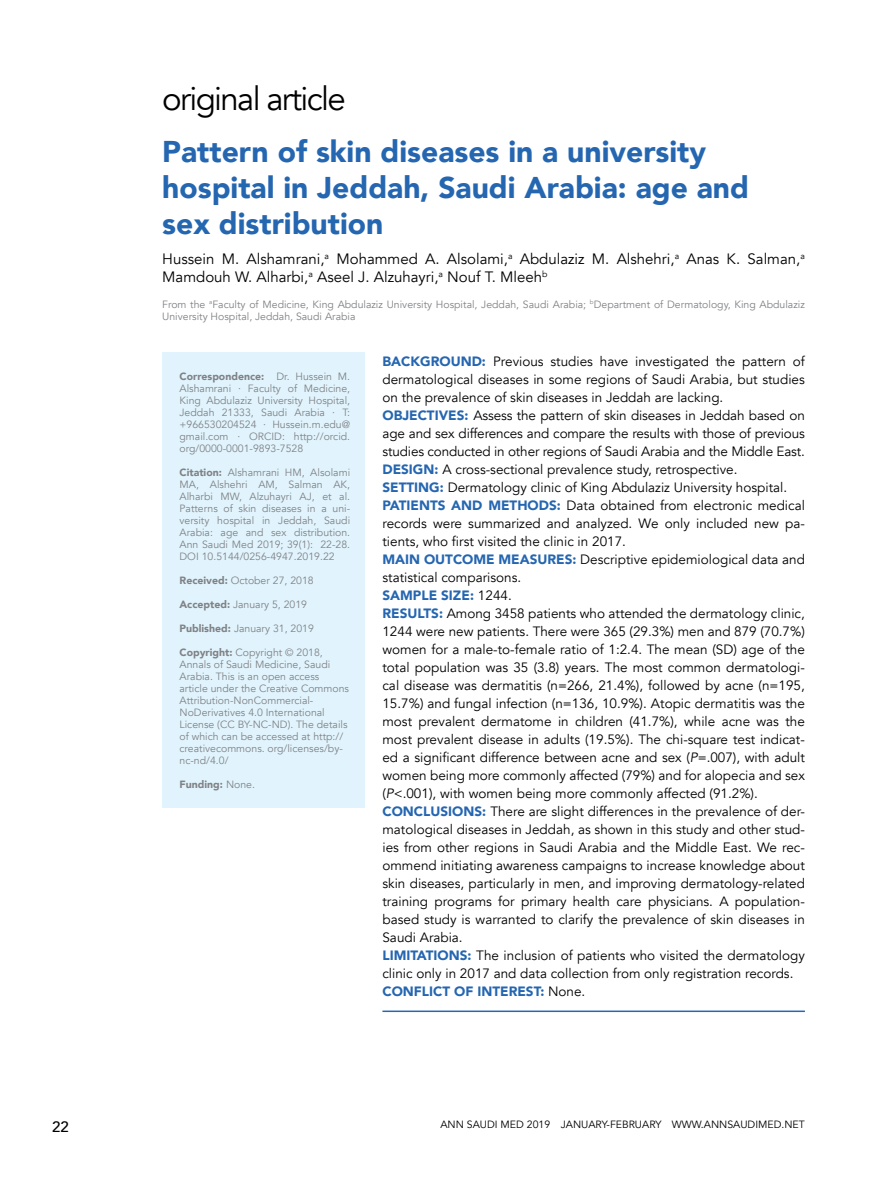
<style>
.page{position:relative;width:893px;height:1191px;background:#fff}
.page>*{position:absolute;margin:0;border:0;box-sizing:border-box;transform-origin:0 0}
.t1{font:33px "Avenir";letter-spacing:-.05em;color:#000}
.t2{font:900 30px/36px "Avenir";color:#2566b1}
.t3{font:15px/18px "Avenir";color:#000}
.t4{font:500 15px "Avenir";color:#000}
.t5{font:13.5px/18px "Avenir";color:#000}
.t6{font:10.5px/12px "Avenir";color:#808285;text-align:justify}
.t7{font:10.5px "Avenir";color:#000}
.t8{font:900 10.5px "Avenir";color:#808285}
.s1{font-weight:900;color:#2566b1}
.s2{font-style:italic}
.s3{font-weight:900}
.s4{font-weight:400}
</style>
<div class="page">
<div style="left:162px;top:352px;width:202px;height:455px;background:#e1f4fd"></div>
<hr style="left:382px;top:1010px;width:423px;height:2px;background:#2566b1">
<h1 class="t1" style="left:162px;top:78px;width:185px">original article</h1>
<h2 class="t2" style="left:162px;top:133px;width:588px">Pattern of skin diseases in a university hospital in Jeddah, Saudi Arabia: age and sex distribution</h2>
<p class="t3" style="left:162px;top:250px;width:644px">Hussein M. Alshamrani,<sup>a</sup> Mohammed A. Alsolami,<sup>a</sup> Abdulaziz M. Alshehri,<sup>a</sup> Anas K. Salman,<sup>a<br></sup>Mamdouh W. Alharbi,<sup>a</sup> Aseel J. Alzuhayri,<sup>a</sup> Nouf T. Mleeh<sup>b</sup></p>
<p class="t6" style="left:162px;top:298px;width:644px">From the <sup>a</sup>Faculty of Medicine, King Abdulaziz University Hospital, Jeddah, Saudi Arabia; <sup>b</sup>Department of Dermatology, King Abdulaziz<br>University Hospital, Jeddah, Saudi Arabia</p>
<p class="t5" style="left:382px;top:353px;width:424px"><span class="s1">BACKGROUND:</span> Previous studies have investigated the pattern of dermatological diseases in some regions of Saudi Arabia, but studies on the prevalence of skin diseases in Jeddah are lacking.<br><span class="s1">OBJECTIVES:</span> Assess the pattern of skin diseases in Jeddah based on age and sex differences and compare the results with those of previous studies conducted in other regions of Saudi Arabia and the Middle East.<br><span class="s1">DESIGN:</span> A cross-sectional prevalence study, retrospective.<br><span class="s1">SETTING:</span> Dermatology clinic of King Abdulaziz University hospital.<br><span class="s1">PATIENTS AND METHODS:</span> Data obtained from electronic medical records were summarized and analyzed. We only included new pa&shy;tients, who first visited the clinic in 2017.<br><span class="s1">MAIN OUTCOME MEASURES:</span> Descriptive epidemiological data and statistical comparisons.<br><span class="s1">SAMPLE SIZE:</span> 1244.<br><span class="s1">RESULTS:</span> Among 3458 patients who attended the dermatology clinic, 1244 were new patients. There were 365 (29.3%) men and 879 (70.7%) women for a male-to-female ratio of 1:2.4. The mean (SD) age of the total population was 35 (3.8) years. The most common dermatologi&shy;cal disease was dermatitis (n=266, 21.4%), followed by acne (n=195, 15.7%) and fungal infection (n=136, 10.9%). Atopic dermatitis was the most prevalent dermatome in children (41.7%), while acne was the most prevalent disease in adults (19.5%). The chi-square test indicat&shy;ed a significant difference between acne and sex (<span class="s2">P</span>=.007), with adult women being more commonly affected (79%) and for alopecia and sex (<span class="s2">P</span>&lt;.001), with women being more commonly affected (91.2%).<br><span class="s1">CONCLUSIONS:</span> There are slight differences in the prevalence of der&shy;matological diseases in Jeddah, as shown in this study and other stud&shy;ies from other regions in Saudi Arabia and the Middle East. We rec&shy;ommend initiating awareness campaigns to increase knowledge about skin diseases, particularly in men, and improving dermatology-related training programs for primary health care physicians. A population&shy;based study is warranted to clarify the prevalence of skin diseases in Saudi Arabia.<br><span class="s1">LIMITATIONS:</span> The inclusion of patients who visited the dermatology clinic only in 2017 and data collection from only registration records.<br><span class="s1">CONFLICT OF INTEREST:</span> None.</p>
<p class="t6" style="left:180px;top:370px;width:172px"><span class="s3">Correspondence:</span> Dr. Hussein M.<br>Alshamrani ∙ Faculty of Medicine, King Abdulaziz University Hospital, Jeddah 21333, Saudi Arabia ∙ T: +966530204524 ∙ Hussein.m.edu@ gmail.com ∙ ORCID: http://orcid. org/0000-0001-9893-7528</p>
<p class="t6" style="left:180px;top:466px;width:172px"><span class="s3">Citation:</span> Alshamrani HM, Alsolami MA, Alshehri AM, Salman AK, Alharbi MW, Alzuhayri AJ, et al.<br>Patterns of skin diseases in a uni&shy;versity hospital in Jeddah, Saudi Arabia: age and sex distribution.<br>Ann Saudi Med 2019; 39(1): 22-28.<br>DOI 10.5144/0256-4947.2019.22</p>
<p class="t6" style="left:180px;top:574px;width:136px"><span class="s3">Received:</span> October 27, 2018</p>
<p class="t6" style="left:180px;top:598px;width:129px"><span class="s3">Accepted:</span> January 5, 2019</p>
<p class="t6" style="left:180px;top:622px;width:136px"><span class="s3">Published:</span> January 31, 2019</p>
<p class="t6" style="left:180px;top:646px;width:171px;text-align:left"><span class="s3">Copyright:</span> Copyright © 2018,<br>Annals of Saudi Medicine, Saudi<br>Arabia. This is an open access article under the Creative Commons<br>Attribution-NonCommercial-<br>NoDerivatives 4.0 International<br>License (CC BY-NC-ND). The details of which can be accessed at http:// creativecommons. org/licenses/by&shy;nc-nd/4.0/</p>
<p class="t8" style="left:180px;top:775px;width:77px">Funding: <span class="s4">None.</span></p>
<p class="t4" style="left:52px;top:1113px;width:18px">22</p>
<p class="t7" style="left:440px;top:1118px;width:366px">ANN SAUDI MED 2019 JANUARY-FEBRUARY WWW.ANNSAUDIMED.NET</p>
</div>
